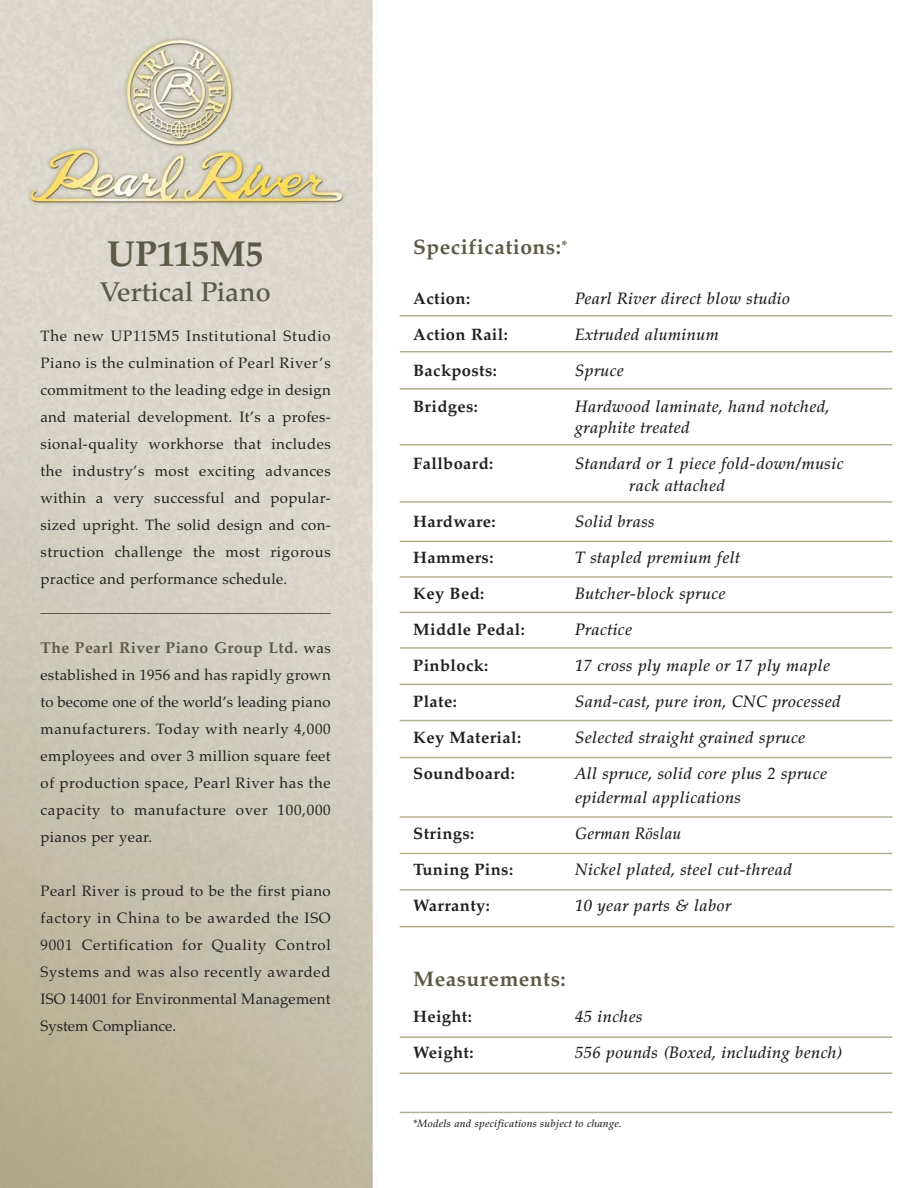
<style>
.page{position:relative;width:918px;height:1188px;background:#fff}
.page>*{position:absolute;margin:0;border:0;box-sizing:border-box;transform-origin:0 0}
.t1{font:700 36px "Palatino";color:#5c5a46}
.t2{font:500 27px "Palatino";color:#5c5a46}
.t3{font:700 21px "Palatino";letter-spacing:.025em;color:#5c5a46}
.t4{font:italic 500 16.5px/21px "Palatino";letter-spacing:.025em;color:#231f20}
.t5{font:700 16.5px "Palatino";letter-spacing:.025em;color:#231f20}
.t6{font:italic 500 16.5px "Palatino";letter-spacing:.025em;color:#231f20;scale:.94 1}
.t7{font:700 15.75px "Palatino";letter-spacing:.025em;color:#5c5a46}
.t8{font:15px/27px "Palatino";letter-spacing:.02em;color:#231f20;text-align:justify}
.t9{font:italic 500 10.5px "Palatino";letter-spacing:.025em;color:#231f20}
.s1{font-weight:400;font-size:15px;color:#231f20}
</style>
<div class="page">
<img style="left:0;top:0;width:895px;height:1188px">
<hr style="left:40px;top:613px;width:291px;height:1px;background:#5c5a46">
<hr style="left:400px;top:315px;width:492px;height:2px;background:#b5af92">
<hr style="left:400px;top:351px;width:492px;height:1px;background:#b5af92">
<hr style="left:400px;top:388px;width:492px;height:2px;background:#b5af92">
<hr style="left:400px;top:576px;width:492px;height:2px;background:#b5af92">
<hr style="left:400px;top:444px;width:492px;height:1px;background:#b5af92">
<hr style="left:400px;top:501px;width:492px;height:2px;background:#b5af92">
<hr style="left:400px;top:541px;width:492px;height:1px;background:#b5af92">
<hr style="left:400px;top:720px;width:492px;height:1px;background:#b5af92">
<hr style="left:400px;top:612px;width:492px;height:1px;background:#b5af92">
<hr style="left:400px;top:647px;width:492px;height:2px;background:#b5af92">
<hr style="left:400px;top:684px;width:492px;height:1px;background:#b5af92">
<hr style="left:400px;top:889px;width:492px;height:2px;background:#b5af92">
<hr style="left:400px;top:757px;width:492px;height:1px;background:#b5af92">
<hr style="left:400px;top:816px;width:492px;height:2px;background:#b5af92">
<hr style="left:400px;top:1036px;width:492px;height:2px;background:#b5af92">
<hr style="left:400px;top:1073px;width:492px;height:1px;background:#b5af92">
<hr style="left:400px;top:1112px;width:492px;height:1px;background:#b5af92">
<hr style="left:400px;top:853px;width:492px;height:1px;background:#b5af92">
<hr style="left:400px;top:926px;width:494px;height:1px;background:#b5af92">
<h1 class="t1" style="left:107px;top:240px;width:158px">UP115M5</h1>
<h2 class="t2" style="left:101px;top:281px;width:172px">Vertical Piano</h2>
<p class="t8" style="left:40px;top:324px;width:292px">The new UP115M5 Institutional Studio Piano is the culmination of Pearl River’s commitment to the leading edge in design and material development. It’s a profes&shy;sional-quality workhorse that includes the industry’s most exciting advances within a very successful and popular&shy;sized upright. The solid design and con&shy;struction challenge the most rigorous practice and performance schedule.</p>
<p class="t7" style="left:40px;top:642px;width:292px">The Pearl River Piano Group Ltd. <span class="s1">was</span></p>
<p class="t8" style="left:40px;top:663px;width:292px">established in 1956 and has rapidly grown to become one of the world’s leading piano manufacturers. Today with nearly 4,000 employees and over 3 million square feet of production space, Pearl River has the capacity to manufacture over 100,000 pianos per year.</p>
<p class="t8" style="left:40px;top:879px;width:292px">Pearl River is proud to be the first piano factory in China to be awarded the ISO 9001 Certification for Quality Control Systems and was also recently awarded ISO 14001 for Environmental Management System Compliance.</p>
<h3 class="t3" style="left:413px;top:239px;width:156px">Specifications:<sup>*</sup></h3>
<p class="t5" style="left:413px;top:292px;width:58px">Action:</p>
<p class="t4" style="left:575px;top:290px;width:217px">Pearl River direct blow studio</p>
<p class="t5" style="left:413px;top:328px;width:96px">Action Rail:</p>
<p class="t4" style="left:575px;top:326px;width:145px">Extruded aluminum</p>
<p class="t5" style="left:413px;top:364px;width:85px">Backposts:</p>
<p class="t4" style="left:575px;top:362px;width:50px">Spruce</p>
<p class="t5" style="left:413px;top:400px;width:66px">Bridges:</p>
<p class="t4" style="left:575px;top:398px;width:256px">Hardwood laminate, hand notched, graphite treated</p>
<p class="t5" style="left:413px;top:457px;width:82px">Fallboard:</p>
<p class="t4" style="left:629px;top:454px;width:216px;line-height:22.5px;text-indent:-54px">Standard or 1 piece fold-down/music rack attached</p>
<p class="t5" style="left:413px;top:515px;width:84px">Hardware:</p>
<p class="t4" style="left:575px;top:513px;width:81px">Solid brass</p>
<p class="t5" style="left:413px;top:551px;width:82px">Hammers:</p>
<p class="t4" style="left:575px;top:549px;width:166px">T stapled premium felt</p>
<p class="t5" style="left:413px;top:587px;width:73px">Key Bed:</p>
<p class="t4" style="left:575px;top:585px;width:152px">Butcher-block spruce</p>
<p class="t5" style="left:413px;top:623px;width:113px">Middle Pedal:</p>
<p class="t4" style="left:575px;top:621px;width:58px">Practice</p>
<p class="t5" style="left:413px;top:659px;width:77px">Pinblock:</p>
<p class="t4" style="left:575px;top:657px;width:256px">17 cross ply maple or 17 ply maple</p>
<p class="t5" style="left:413px;top:695px;width:45px">Plate:</p>
<p class="t4" style="left:575px;top:693px;width:267px">Sand-cast, pure iron, CNC processed</p>
<p class="t5" style="left:413px;top:731px;width:109px">Key Material:</p>
<p class="t4" style="left:575px;top:729px;width:232px">Selected straight grained spruce</p>
<p class="t5" style="left:413px;top:767px;width:103px">Soundboard:</p>
<p class="t4" style="left:575px;top:764px;width:253px;line-height:24px">All spruce, solid core plus 2 spruce epidermal applications</p>
<p class="t5" style="left:413px;top:827px;width:63px">Strings:</p>
<p class="t6" style="left:575px;top:827px;width:114px">German Röslau</p>
<p class="t5" style="left:413px;top:863px;width:101px">Tuning Pins:</p>
<p class="t4" style="left:575px;top:861px;width:219px">Nickel plated, steel cut-thread</p>
<p class="t5" style="left:413px;top:899px;width:78px">Warranty:</p>
<p class="t4" style="left:575px;top:897px;width:157px">10 year parts &amp; labor</p>
<h3 class="t3" style="left:413px;top:971px;width:154px">Measurements:</h3>
<p class="t5" style="left:413px;top:1010px;width:60px">Height:</p>
<p class="t4" style="left:575px;top:1008px;width:69px">45 inches</p>
<p class="t5" style="left:413px;top:1046px;width:62px">Weight:</p>
<p class="t4" style="left:575px;top:1044px;width:269px">556 pounds (Boxed, including bench)</p>
<p class="t9" style="left:413px;top:1120px;width:210px">*Models and specifications subject to change.</p>
</div>
